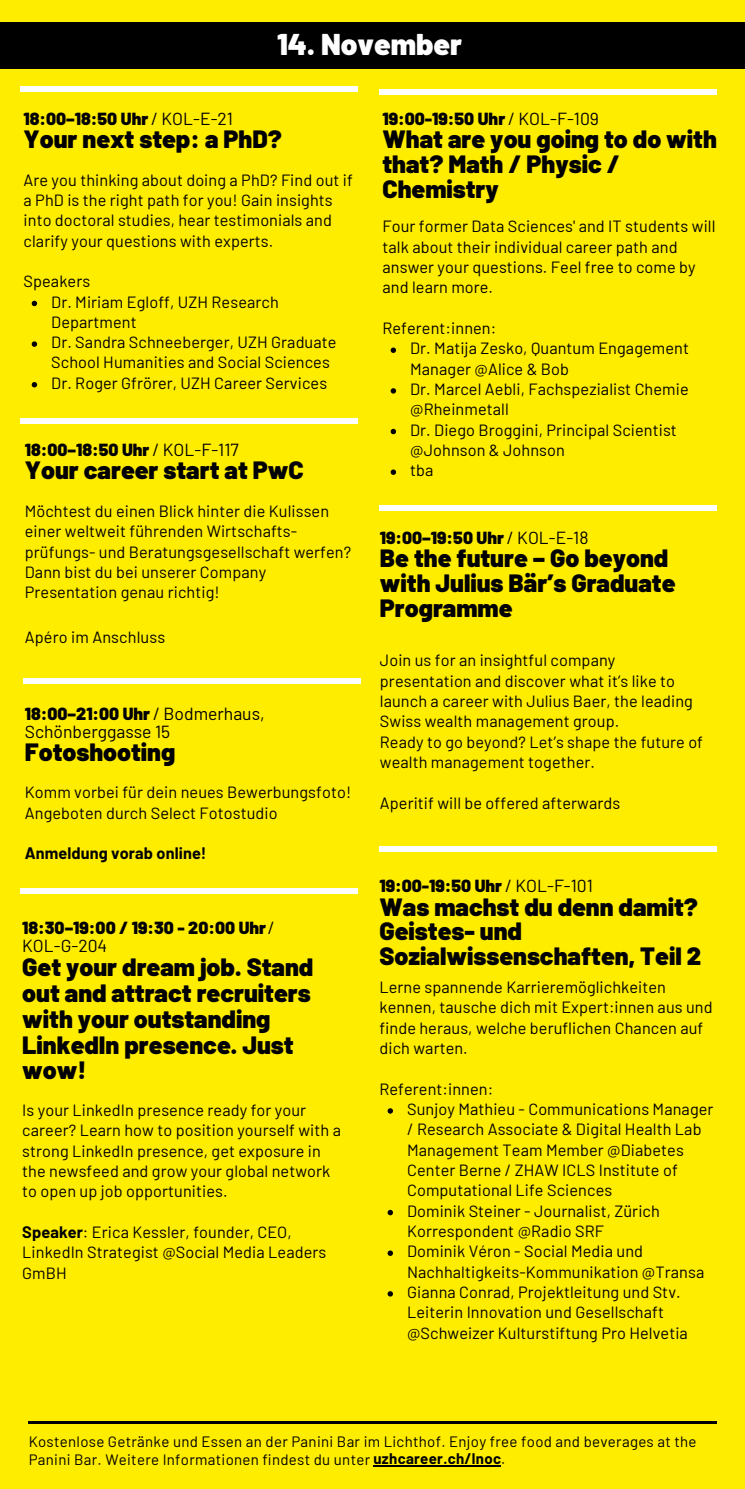
<style>
.page{position:relative;width:745px;height:1489px;background:#fff}
.page>*{position:absolute;margin:0;border:0;box-sizing:border-box;transform-origin:0 0}
.t1{font:900 30px "Barlow";color:#fff}
.t2{font:900 25px/24.8px "Barlow";color:#000}
.t3{font:900 17.5px/17.5px "Barlow";color:#000}
.t4{font:17.5px/17.5px "Barlow";color:#000}
.t5{font:16.25px/20.2px "Barlow";letter-spacing:.005em;color:#000}
.t6{font:700 16.25px "Barlow";letter-spacing:.005em;color:#000}
.t7{font:15px/17.5px "Barlow";letter-spacing:.02em;color:#000}
.s1{font-weight:400}
.s2{font-weight:900}
.s3{font-weight:700}
</style>
<div class="page">
<div style="left:0;top:0;width:744px;height:1488px;background:#ffed00"></div>
<div style="left:0;top:23px;width:744px;height:46px;background:#000"></div>
<svg style="left:32px;top:301px;width:5px;height:5px"></svg>
<svg style="left:32px;top:341px;width:5px;height:6px"></svg>
<svg style="left:32px;top:382px;width:5px;height:5px"></svg>
<div style="left:21px;top:87px;width:337px;height:5px;background:#fff"></div>
<div style="left:379px;top:506px;width:337px;height:5px;background:#fff"></div>
<svg style="left:387px;top:1108px;width:6px;height:5px"></svg>
<svg style="left:387px;top:1209px;width:6px;height:6px"></svg>
<svg style="left:387px;top:1250px;width:6px;height:5px"></svg>
<svg style="left:387px;top:1291px;width:6px;height:5px"></svg>
<div style="left:21px;top:418px;width:337px;height:5px;background:#fff"></div>
<div style="left:24px;top:678px;width:336px;height:5px;background:#fff"></div>
<div style="left:21px;top:888px;width:337px;height:5px;background:#fff"></div>
<div style="left:379px;top:847px;width:337px;height:5px;background:#fff"></div>
<hr style="left:373px;top:1465px;width:128px;height:1px;background:#000">
<hr style="left:28px;top:1420px;width:687px;height:3px;background:#000">
<div style="left:379px;top:89px;width:337px;height:5px;background:#fff"></div>
<svg style="left:390px;top:347px;width:6px;height:6px"></svg>
<svg style="left:390px;top:388px;width:6px;height:5px"></svg>
<svg style="left:390px;top:429px;width:6px;height:5px"></svg>
<svg style="left:390px;top:469px;width:6px;height:6px"></svg>
<h1 class="t1" style="left:277px;top:22px;width:186px">14. November</h1>
<p class="t3" style="left:24px;top:108px;width:211px">18:00–18:50 Uhr <span class="s1">/ KOL-E-21</span></p>
<h2 class="t2" style="left:24px;top:125px;width:260px">Your next step: a PhD?</h2>
<p class="t5" style="left:24px;top:168px;width:330px">Are you thinking about doing a PhD? Find out if a PhD is the right path for you! Gain insights into doctoral studies, hear testimonials and clarify your questions with experts.</p>
<p class="t5" style="left:51px;top:270px;width:287px;text-indent:-28px">Speakers<br>Dr. Miriam Egloff, UZH Research<br>Department<br>Dr. Sandra Schneeberger, UZH Graduate<br>School Humanities and Social Sciences<br>Dr. Roger Gfrörer, UZH Career Services</p>
<p class="t3" style="left:25px;top:439px;width:215px">18:00–18:50 Uhr <span class="s1">/ KOL-F-117</span></p>
<h2 class="t2" style="left:25px;top:456px;width:280px">Your career start at PwC</h2>
<p class="t5" style="left:25px;top:499px;width:328px">Möchtest du einen Blick hinter die Kulissen einer weltweit führenden Wirtschafts&shy;prüfungs- und Beratungsgesellschaft werfen?<br>Dann bist du bei unserer Company Presentation genau richtig!</p>
<p class="t5" style="left:25px;top:625px;width:142px">Apéro im Anschluss</p>
<p class="t4" style="left:25px;top:703px;width:241px"><span class="s2">18:00–21:00 Uhr</span> / Bodmerhaus,<br>Schönberggasse 15</p>
<h2 class="t2" style="left:25px;top:737px;width:152px">Fotoshooting</h2>
<p class="t5" style="left:25px;top:781px;width:327px">Komm vorbei für dein neues Bewerbungsfoto!<br>Angeboten durch Select Fotostudio</p>
<p class="t6" style="left:25px;top:841px;width:183px">Anmeldung vorab online!</p>
<p class="t3" style="left:22px;top:918px;width:254px">18:30–19:00 / 19:30 - 20:00 Uhr <span class="s1">/<br>KOL-G-204</span></p>
<h2 class="t2" style="left:22px;top:952px;width:292px;line-height:25.8px">Get your dream job. Stand out and attract recruiters with your outstanding<br>LinkedIn presence. Just wow!</h2>
<p class="t5" style="left:22px;top:1098px;width:320px">Is your LinkedIn presence ready for your career? Learn how to position yourself with a strong LinkedIn presence, get exposure in the newsfeed and grow your global network to open up job opportunities.</p>
<p class="t5" style="left:22px;top:1220px;width:305px"><span class="s3">Speaker</span>: Erica Kessler, founder, CEO,<br>LinkedIn Strategist @Social Media Leaders<br>GmBH</p>
<p class="t3" style="left:382px;top:108px;width:218px">19:00-19:50 Uhr <span class="s1">/ KOL-F-109</span></p>
<h2 class="t2" style="left:382px;top:125px;width:335px">What are you going to do with that? Math / Physic /<br>Chemistry</h2>
<p class="t5" style="left:382px;top:215px;width:334px">Four former Data Sciences' and IT students will talk about their individual career path and answer your questions. Feel free to come by and learn more.</p>
<p class="t5" style="left:410px;top:317px;width:280px;text-indent:-28px">Referent:innen:<br>Dr. Matija Zesko, Quantum Engagement<br>Manager @Alice &amp; Bob<br>Dr. Marcel Aebli, Fachspezialist Chemie @Rheinmetall<br>Dr. Diego Broggini, Principal Scientist @Johnson &amp; Johnson<br>tba</p>
<p class="t3" style="left:379px;top:527px;width:210px">19:00–19:50 Uhr <span class="s1">/ KOL-E-18</span></p>
<h2 class="t2" style="left:379px;top:543px;width:297px">Be the future – Go beyond with Julius Bär’s Graduate<br>Programme</h2>
<p class="t5" style="left:379px;top:649px;width:324px">Join us for an insightful company presentation and discover what it’s like to launch a career with Julius Baer, the leading Swiss wealth management group.<br>Ready to go beyond? Let’s shape the future of wealth management together.</p>
<p class="t5" style="left:379px;top:791px;width:242px">Aperitif will be offered afterwards</p>
<p class="t3" style="left:379px;top:875px;width:215px">19:00-19:50 Uhr <span class="s1">/ KOL-F-101</span></p>
<h2 class="t2" style="left:379px;top:892px;width:323px">Was machst du denn damit?<br>Geistes- und<br>Sozialwissenschaften, Teil 2</h2>
<p class="t5" style="left:379px;top:975px;width:334px">Lerne spannende Karrieremöglichkeiten kennen, tausche dich mit Expert:innen aus und finde heraus, welche beruflichen Chancen auf dich warten.</p>
<p class="t5" style="left:407px;top:1077px;width:308px;text-indent:-28px">Referent:innen:<br>Sunjoy Mathieu - Communications Manager / Research Associate &amp; Digital Health Lab Management Team Member @Diabetes Center Berne / ZHAW ICLS Institute of Computational Life Sciences<br>Dominik Steiner - Journalist, Zürich Korrespondent @Radio SRF<br>Dominik Véron - Social Media und Nachhaltigkeits-Kommunikation @Transa Gianna Conrad, Projektleitung und Stv.<br>Leiterin Innovation und Gesellschaft @Schweizer Kulturstiftung Pro Helvetia</p>
<p class="t7" style="left:29px;top:1431px;width:669px">Kostenlose Getränke und Essen an der Panini Bar im Lichthof. Enjoy free food and beverages at the<br>Panini Bar. Weitere Informationen findest du unter <span class="s3">uzhcareer.ch/lnoc</span>.</p>
</div>
